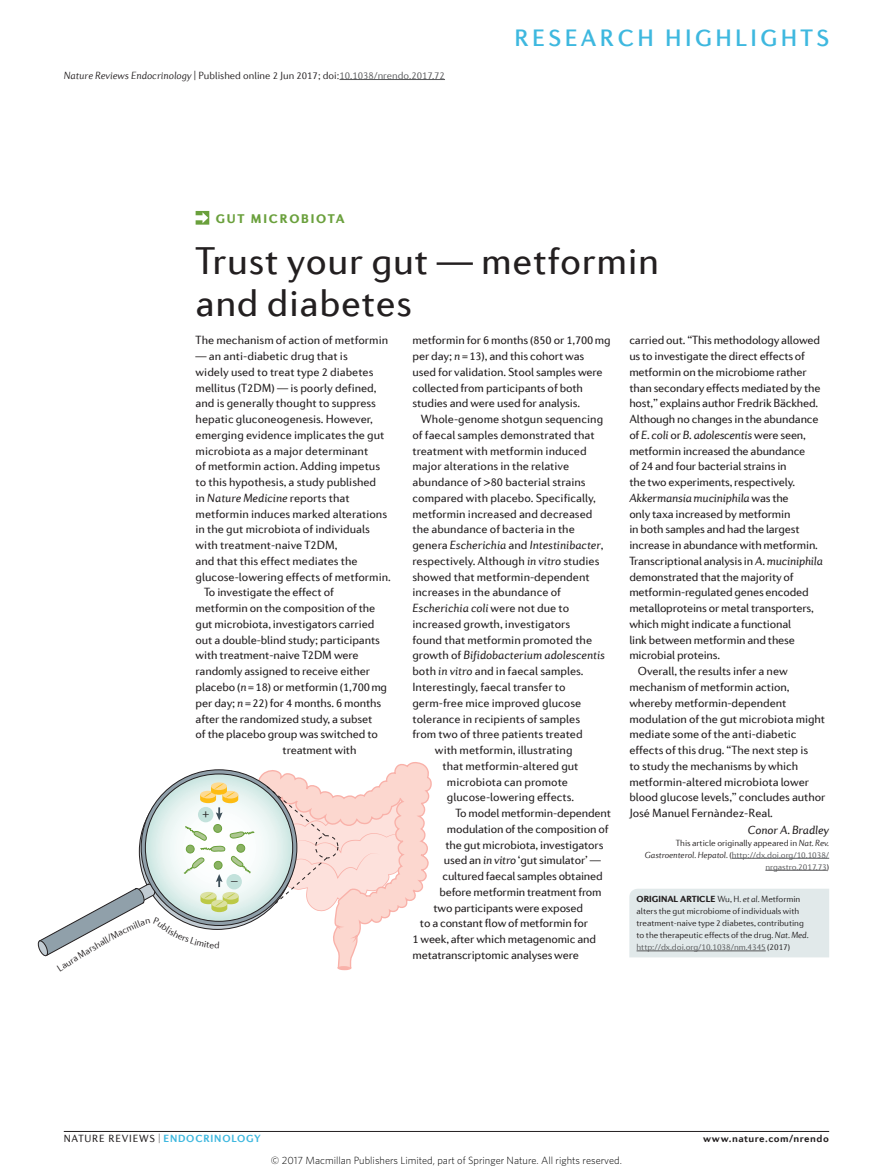
<style>
.page{position:relative;width:893px;height:1174px;background:#fff}
.page>*{position:absolute;margin:0;border:0;box-sizing:border-box;transform-origin:0 0}
.Title{font:39px/42px "Diverda Sans Com Regular 2";letter-spacing:.015em;color:#231f20}
.t1{font:500 24px "Diverda Sans Com";letter-spacing:.14em;color:#3eb8df}
.t2{font:300 14.1px "Diverda Sans Com";color:#231f20}
.Strapline{font:900 12.75px "Diverda Sans Com";letter-spacing:.14em;color:#6aa03c}
.Box_text{font:12px/15.8px "Diverda Sans Com Regular 2";letter-spacing:-.01em;color:#231f20}
.Box_first{font:12px/15.8px "Diverda Sans Com Regular 2";color:#231f20}
.Box_text-2{font:12px "Diverda Sans Com";letter-spacing:-.01em;color:#231f20}
.Box_text-3{font:italic 12px "Diverda Sans Com";color:#231f20}
.Box_text-4{font:12px "Diverda Sans Com Italic 2";color:#231f20}
.Author_box{font:italic 12px "Diverda Sans Com";letter-spacing:-.005em;color:#231f20}
.AOP_line{font:300 10.5px "Diverda Sans Com";color:#231f20}
.t3{font:300 10.5px "Whitney";color:#000}
.t4{font:10.5px "Diverda Sans Com Regular 2";letter-spacing:.075em;color:#231f20}
.t5{font:700 10.5px "Diverda Sans Com";letter-spacing:.045em;color:#231f20}
.Credit_line{font:300 9.75px "Diverda Sans Com";color:#231f20}
.Info_box_text{font:300 9px/12px "Diverda Sans Com";letter-spacing:-.005em;color:#231f20}
.Info_box_text-2{font:300 9px/12px "Diverda Sans Com";letter-spacing:-.005em;color:#57585a;text-align:right}
.s1{font-style:italic}
.s2{color:#57585a}
.s3{font-family:"Diverda Sans Com"}
.s4{font-family:"Diverda Sans Com Italic 2"}
.s5{font-family:"Diverda Sans Com Regular 2"}
.s6{font-family:"Diverda Sans Com Regular 2";font-style:normal}
.s7{font-family:"Diverda Sans Com";font-style:italic}
.s8{color:#231f20}
.s9{font-style:italic;color:#231f20}
.s10{font-weight:900}
.s11{font-family:"Diverda Sans Com Light 2";font-weight:400}
.s12{font-family:"Diverda Sans Com";font-weight:700;color:#3eb8df}
</style>
<div class="page">
<hr style="left:64px;top:1131px;width:765px;height:1px;background:#231f20">
<svg style="left:196px;top:211px;width:13px;height:14px"></svg>
<div style="left:629px;top:889px;width:200px;height:68px;background:#e1e9ea"></div>
<hr style="left:637px;top:950px;width:129px;height:1px;background:#57585a">
<hr style="left:732px;top:858px;width:97px;height:1px;background:#57585a">
<hr style="left:765px;top:870px;width:62px;height:1px;background:#57585a">
<hr style="left:339px;top:79px;width:106px;height:1px;background:#57585a">
<svg style="left:37px;top:762px;width:395px;height:209px"></svg>
<p class="AOP_line" style="left:64px;top:69px;width:383px"><span class="s1">Nature Reviews Endocrinology</span> | Published online 2 Jun 2017; doi:<span class="s2">10.1038/nrendo.2017.72</span></p>
<h2 class="t1" style="left:514px;top:24px;width:316px">RESEARCH HIGHLIGHTS</h2>
<p class="Credit_line" style="left:76px;top:951px;width:21px;rotate:-31deg">Mars</p>
<p class="Strapline" style="left:216px;top:211px;width:130px">GUT MICROBIOTA</p>
<p class="Title" style="left:196px;top:239px;width:465px">Trust your gut — metformin <span class="s3">and diabetes</span></p>
<p class="Box_text" style="left:412px;top:332px;width:200px"><span class="s3">metformin for 6 months (850 or 1,700mg </span>per day; <span class="s4">n</span>=13), and this cohort was used for validation. Stool samples were collected from participants of both studies and were used for analysis.</p>
<p class="Box_text" style="left:421px;top:411px;width:184px">Whole-genome shotgun sequencing</p>
<p class="Box_text" style="left:412px;top:427px;width:184px">of faecal samples demonstrated that</p>
<p class="Box_text" style="left:412px;top:442px;width:176px">treatment with metformin induced</p>
<p class="Box_text" style="left:412px;top:458px;width:158px">major alterations in the relative</p>
<p class="Box_text" style="left:412px;top:474px;width:175px">abundance of &gt;80 bacterial strains</p>
<p class="Box_text" style="left:412px;top:490px;width:185px">compared with placebo. Specifically,</p>
<p class="Box_text" style="left:412px;top:505px;width:181px">metformin increased and decreased</p>
<p class="Box_text" style="left:412px;top:521px;width:164px">the abundance of bacteria in the</p>
<p class="Box_text-4" style="left:412px;top:538px;width:193px"><span class="s5">genera</span> Escherichia <span class="s5">and</span> Intestinibacter<span class="s5">,</span></p>
<p class="Box_text" style="left:412px;top:553px;width:189px">respectively. Although <span class="s4">in vitro</span> studies</p>
<p class="Box_text" style="left:412px;top:568px;width:179px">showed that metformin-dependent</p>
<p class="Box_text" style="left:412px;top:584px;width:150px">increases in the abundance of</p>
<p class="Box_text-3" style="left:412px;top:601px;width:158px">Escherichia coli <span class="s6">were not due to</span></p>
<p class="Box_text" style="left:412px;top:616px;width:159px">increased growth, investigators</p>
<p class="Box_text" style="left:412px;top:631px;width:181px">found that metformin promoted the</p>
<p class="Box_text-3" style="left:412px;top:648px;width:194px"><span class="s6">growth of</span> Bifidobacterium adolescentis</p>
<p class="Box_text" style="left:412px;top:663px;width:173px">both <span class="s4">in vitro</span> and in faecal samples.</p>
<p class="Box_text" style="left:412px;top:679px;width:155px">Interestingly, faecal transfer to</p>
<p class="Box_text" style="left:412px;top:694px;width:170px">germ-free mice improved glucose</p>
<p class="Box_text" style="left:412px;top:710px;width:169px">tolerance in recipients of samples</p>
<p class="Box_text" style="left:412px;top:726px;width:172px">from two of three patients treated</p>
<p class="Box_text" style="left:435px;top:742px;width:139px">with metformin, illustrating</p>
<p class="Box_text" style="left:442px;top:757px;width:138px">that metformin-altered gut</p>
<p class="Box_text" style="left:447px;top:773px;width:123px">microbiota can promote</p>
<p class="Box_text" style="left:447px;top:789px;width:129px">glucose-lowering effects.</p>
<p class="Box_text" style="left:455px;top:805px;width:157px">To model metformin-dependent</p>
<p class="Box_text" style="left:447px;top:820px;width:163px">modulation of the composition of</p>
<p class="Box_text" style="left:445px;top:836px;width:159px">the gut microbiota, investigators</p>
<p class="Box_text" style="left:444px;top:852px;width:158px">used an <span class="s7">in vitro</span> ‘gut simulator’ —</p>
<p class="Box_text" style="left:442px;top:868px;width:162px">cultured faecal samples obtained</p>
<p class="Box_text" style="left:439px;top:883px;width:164px">before metformin treatment from</p>
<p class="Box_text" style="left:433px;top:899px;width:151px">two participants were exposed</p>
<p class="Box_text" style="left:420px;top:915px;width:169px">to a constant flow of metformin for</p>
<p class="Box_text-2" style="left:412px;top:932px;width:185px">1 week, after which metagenomic and</p>
<p class="Box_text" style="left:412px;top:946px;width:168px">metatranscriptomic analyses were</p>
<p class="Box_text" style="left:629px;top:332px;width:195px">carried out. “This methodology allowed us to investigate the direct effects of metformin on the microbiome rather than secondary effects mediated by the <span class="s3">host,” explains author Fredrik Bäckhed.<br></span>Although no changes in the abundance of <span class="s7">E. coli</span> or <span class="s7">B. adolescentis</span> were seen, metformin increased the abundance<br>of 24 and four bacterial strains in<br>the two experiments, respectively.<br><span class="s7">Akkermansia muciniphila</span> was the<br>only taxa increased by metformin<br>in both samples and had the largest increase in abundance with metformin.<br>Transcriptional analysis in <span class="s7">A. muciniphila </span>demonstrated that the majority of metformin-regulated genes encoded metalloproteins or metal transporters, which might indicate a functional<br>link between metformin and these <span class="s3">microbial proteins.</span></p>
<p class="Box_text" style="left:629px;top:663px;width:198px;text-indent:9px">Overall, the results infer a new mechanism of metformin action, whereby metformin-dependent modulation of the gut microbiota might mediate some of the anti-diabetic effects of this drug. “The next step is<br>to study the mechanisms by which metformin-altered microbiota lower blood glucose levels,” concludes author <span class="s3">José Manuel Fernàndez-Real.</span></p>
<p class="Author_box" style="left:748px;top:822px;width:83px">Conor A. Bradley</p>
<p class="Info_box_text-2" style="left:645px;top:836px;width:186px"><span class="s8">This article originally appeared in</span> <span class="s9">Nat. Rev.<br>Gastroenterol. Hepatol.</span> <span class="s8">(</span>http://dx.doi.org/10.1038/ nrgastro.2017.73<span class="s8">)</span></p>
<p class="Box_first" style="left:196px;top:332px;width:194px">The mechanism of action of metformin</p>
<p class="Box_first" style="left:196px;top:348px;width:197px">— an anti-diabetic drug that is<br>widely used to treat type 2 diabetes mellitus (T2DM) — is poorly defined, and is generally thought to suppress hepatic gluconeogenesis. However, emerging evidence implicates the gut microbiota as a major determinant<br>of metformin action. Adding impetus to this hypothesis, a study published<br>in <span class="s4">Nature Medicine</span> reports that metformin induces marked alterations in the gut microbiota of individuals with treatment-naive T2DM,<br><span class="s3">and that this effect mediates the </span>glucose-lowering effects of metformin.</p>
<p class="Box_text" style="left:204px;top:584px;width:131px">To investigate the effect of</p>
<p class="Box_text-2" style="left:196px;top:601px;width:181px">metformin on the composition of the</p>
<p class="Box_text" style="left:196px;top:616px;width:180px">gut microbiota, investigators carried</p>
<p class="Box_text" style="left:196px;top:631px;width:186px">out a double-blind study; participants</p>
<p class="Box_text" style="left:196px;top:647px;width:165px">with treatment-naive T2DM were</p>
<p class="Box_text" style="left:196px;top:663px;width:176px">randomly assigned to receive either</p>
<p class="Box_text" style="left:196px;top:679px;width:193px">placebo (<span class="s4">n</span>=18) or metformin (1,700mg</p>
<p class="Box_text-2" style="left:196px;top:696px;width:187px"><span class="s5">per day;</span> <span class="s4">n</span>=22) for 4 months. 6 months</p>
<p class="Box_text" style="left:196px;top:710px;width:178px">after the randomized study, a subset</p>
<p class="Box_text" style="left:196px;top:726px;width:184px">of the placebo group was switched to</p>
<p class="Box_text" style="left:283px;top:742px;width:75px">treatment with</p>
<p class="t2" style="left:202px;top:805px;width:9px">+</p>
<p class="t2" style="left:231px;top:872px;width:8px">–</p>
<p class="Info_box_text" style="left:637px;top:893px;width:174px"><span class="s10">ORIGINAL ARTICLE</span> Wu, H. <span class="s1">et al</span>. Metformin alters the gut microbiome of individuals with treatment-naive type 2 diabetes, contributing <span class="s11">to the therapeutic effects of the drug.</span> <span class="s1">Nat</span>. <span class="s1">Med</span>. <span class="s2">http://dx.doi.org/10.1038/nm.4345</span> (2017)</p>
<p class="t4" style="left:64px;top:1132px;width:199px">NATURE REVIEWS | <span class="s12">ENDOCRINOLOGY</span></p>
<p class="t5" style="left:703px;top:1132px;width:127px">www.nature.com/nrendo</p>
<p class="t3" style="left:271px;top:1153px;width:352px">© 2017 Macmillan Publishers Limited, part of Springer Nature. All rights reserved.</p>
</div>
